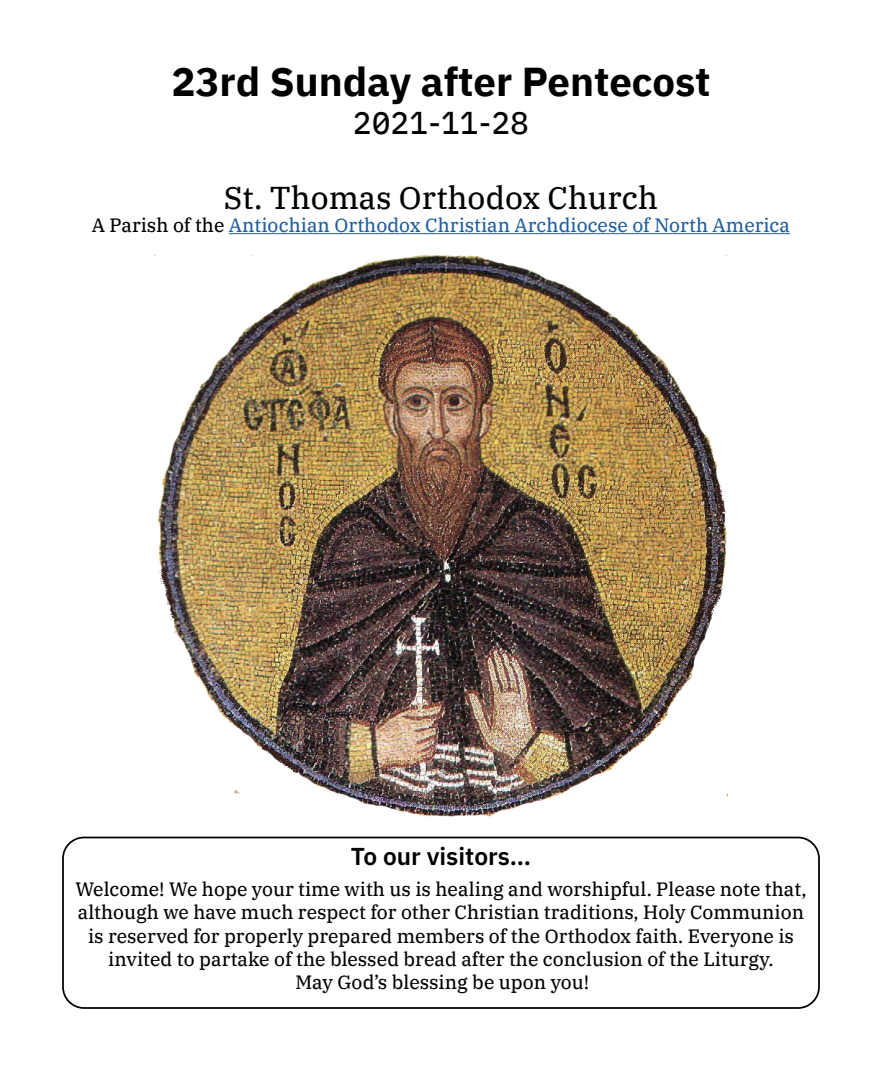
<style>
.page{position:relative;width:882px;height:1071px;background:#fff}
.page>*{position:absolute;margin:0;border:0;box-sizing:border-box;transform-origin:0 0}
.t1{font:700 40.25px "IBM Plex Sans";color:#000}
.t2{font:31.5px "IBM Plex Serif Text";color:#000}
.t3{font:31.5px "IBM Plex Sans Text";color:#000}
.Visitors_1{font:600 24.5px "IBM Plex Sans";color:#000}
.Visitors_2{font:19.25px/23.1px "IBM Plex Serif Text";color:#000;text-align:center}
.Byline{font:19.25px "IBM Plex Serif Text";color:#215e9e}
.s1{color:#000}
</style>
<div class="page">
<hr style="left:229px;top:233px;width:561px;height:1px;background:#215e9e">
<div style="left:62px;top:837px;width:758px;height:172px;border:2px solid #000;border-radius:21px"></div>
<img style="left:157px;top:256px;width:571px;height:561px">
<p class="t1" style="left:171px;top:49px;width:541px">23rd Sunday after Pentecost</p>
<p class="t3" style="left:353px;top:98px;width:178px">2021‑11‑28</p>
<p class="t2" style="left:224px;top:174px;width:436px">St. Thomas Orthodox Church</p>
<p class="Byline" style="left:92px;top:211px;width:700px"><span class="s1">A Parish of the</span> Antiochian Orthodox Christian Archdiocese of North America</p>
<p class="Visitors_1" style="left:351px;top:837px;width:182px">To our visitors…</p>
<p class="Visitors_2" style="left:75px;top:876px;width:733px">Welcome! We hope your time with us is healing and worshipful. Please note that, although we have much respect for other Christian traditions, Holy Communion is reserved for properly prepared members of the Orthodox faith. Everyone is invited to partake of the blessed bread after the conclusion of the Liturgy.<br>May God’s blessing be upon you!</p>
</div>
